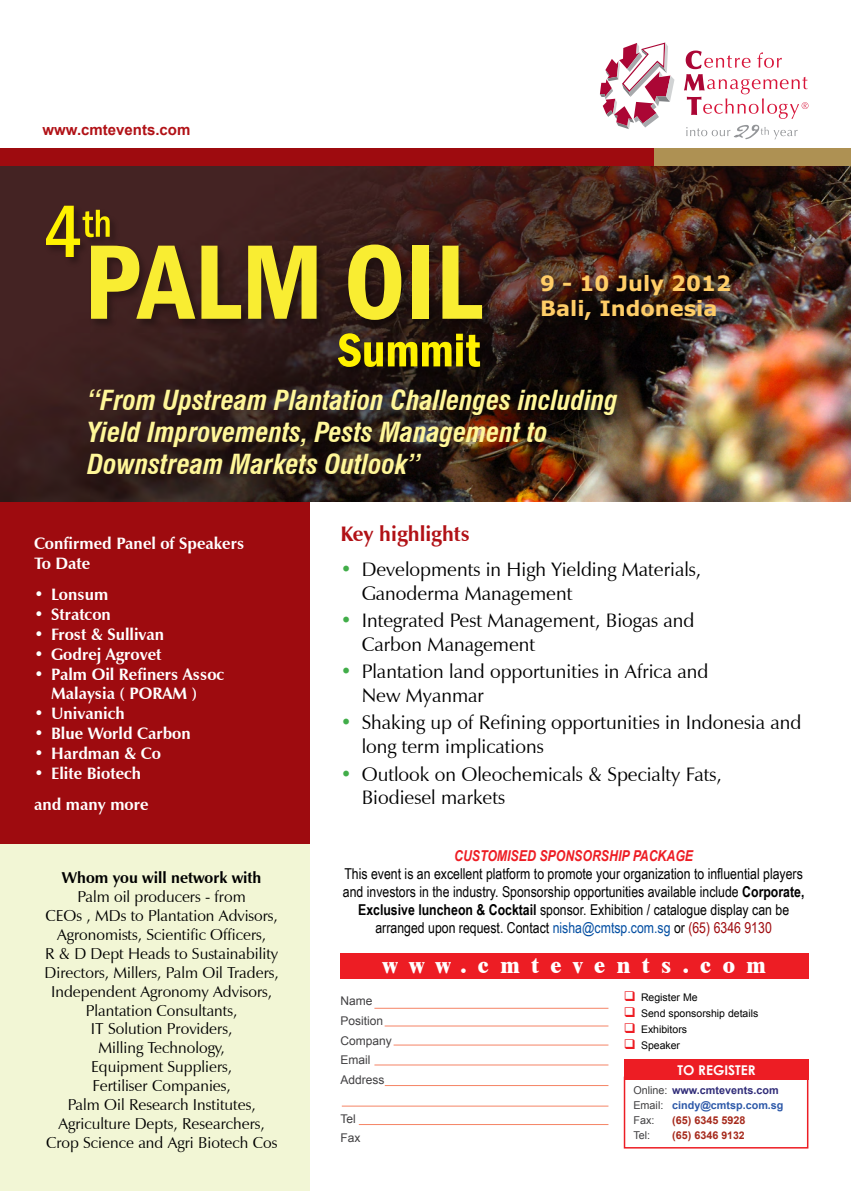
<style>
.page{position:relative;width:851px;height:1191px;background:#fff}
.page>*{position:absolute;margin:0;border:0;box-sizing:border-box;transform-origin:0 0}
.t1{font:italic 700 condensed 27px/32.4px "Swiss 721 BT";color:#fff799}
.t2{font:800 22.5px "Dutch 801 BT";letter-spacing:.51em;color:#fff}
.t3{font:700 21px/25.2px "Verdana";color:#ffcd67}
.t4{font:700 21px "Zapf Humanist 601 BT";color:#b11116}
.t5{font:19.5px/23.4px "Zapf Humanist 601 BT";color:#000}
.t6{font:700 16.5px/19.8px "Zapf Humanist 601 BT";color:#fff}
.t7{font:15.75px/18.9px "Zapf Humanist 601 BT";color:#000;text-align:center}
.t8{font:700 15.75px "Zapf Humanist 601 BT";color:#000}
.t9{font:15px/18px "Arial Narrow";color:#000;text-align:center}
.t10{font:italic 700 15px "Arial Narrow";color:#ed1d24}
.t11{font:700 15px "Arial";color:#b11116}
.t12{font:700 13.5px "Century Gothic";color:#fff}
.t13{font:12px/19.5px "Arial";color:#414042}
.t14{font:700 10.8px/15px "Arial";color:#2d59a9}
.t15{font:700 10.8px "Arial";color:#a62a1c}
.t16{font:10.8px "Arial";color:#414042}
.t17{font:10.5px "Arial";color:#000}
.s1{color:#41ad49}
.s2{font-weight:700}
.s3{color:#034ea2}
.s4{color:#9e0b0f}
.s5{color:#ed1d24}
.s6{font-weight:400;color:#414042}
.s7{color:#312d79}
.s8{font-size:10.5px}
</style>
<div class="page">
<div style="left:0;top:833px;width:310px;height:358px;background:#f2f6d5"></div>
<div style="left:0;top:491px;width:310px;height:353px;background:#9e0b0f"></div>
<img style="left:0;top:166px;width:850px;height:336px">
<div style="left:0;top:149px;width:654px;height:17px;background:#9e0b0f"></div>
<div style="left:654px;top:149px;width:196px;height:17px;background:#ae9153"></div>
<div style="left:623px;top:1076px;width:185px;height:72px;border:2px solid #ed1d24"></div>
<div style="left:623px;top:1059px;width:185px;height:20px;background:#ed1d24"></div>
<hr style="left:374px;top:1008px;width:234px;height:1px;background:#f58465">
<hr style="left:384px;top:1025px;width:224px;height:1px;background:#f58465">
<hr style="left:393px;top:1044px;width:215px;height:1px;background:#f58465">
<hr style="left:374px;top:1064px;width:234px;height:1px;background:#f58465">
<hr style="left:385px;top:1085px;width:223px;height:1px;background:#f58465">
<hr style="left:342px;top:1105px;width:266px;height:1px;background:#f58465">
<div style="left:340px;top:953px;width:468px;height:26px;background:#ed1d24"></div>
<hr style="left:359px;top:1124px;width:249px;height:1px;background:#f58465">
<svg style="left:600px;top:43px;width:74px;height:86px"></svg>
<svg style="left:684px;top:51px;width:124px;height:68px"></svg>
<svg style="left:686px;top:125px;width:111px;height:14px"></svg>
<img style="left:87px;top:241px;width:407px;height:91px">
<svg style="left:201px;top:246px;width:40px;height:73px;background:#9b8828"></svg>
<svg style="left:248px;top:246px;width:68px;height:73px;background:#c0b22b"></svg>
<svg style="left:348px;top:244px;width:53px;height:76px;background:#aa9b26"></svg>
<div style="left:412px;top:246px;width:16px;height:73px;background:#f9ed32"></div>
<svg style="left:442px;top:246px;width:40px;height:73px;background:#958221"></svg>
<img style="left:43px;top:202px;width:79px;height:67px">
<svg style="left:46px;top:206px;width:149px;height:113px;background:#7c6323"></svg>
<img style="left:334px;top:330px;width:158px;height:49px">
<svg style="left:338px;top:333px;width:142px;height:34px;background:#8a7e09"></svg>
<p class="t11" style="left:43px;top:120px;width:149px">www.cmtevents.com</p>
<h3 class="t3" style="left:540px;top:270px;width:192px">9 - 10 July 2012<br>Bali, Indonesia</h3>
<h1 class="t1" style="left:87px;top:383px;width:532px">“From Upstream Plantation Challenges including<br>Yield Improvements, Pests Management to<br>Downstream Markets Outlook”</h1>
<p class="t6" style="left:34px;top:533px;width:212px">Confirmed Panel of Speakers<br>To Date</p>
<p class="t6" style="left:34px;top:585px;width:76px">• Lonsum</p>
<p class="t6" style="left:34px;top:604px;width:78px">• Stratcon</p>
<p class="t6" style="left:34px;top:624px;width:132px">• Frost &amp; Sullivan</p>
<p class="t6" style="left:34px;top:644px;width:129px">• Godrej Agrovet</p>
<p class="t6" style="left:51px;top:664px;width:175px;text-indent:-17px">• Palm Oil Refiners Assoc<br>Malaysia ( PORAM )</p>
<p class="t6" style="left:34px;top:703px;width:92px">• Univanich</p>
<p class="t6" style="left:34px;top:723px;width:158px">• Blue World Carbon</p>
<p class="t6" style="left:34px;top:743px;width:128px">• Hardman &amp; Co</p>
<p class="t6" style="left:34px;top:757px;width:116px;line-height:31.8px">• Elite Biotech and many more</p>
<p class="t8" style="left:62px;top:868px;width:201px">Whom you will network with</p>
<p class="t7" style="left:45px;top:887px;width:236px">Palm oil producers - from<br>CEOs , MDs to Plantation Advisors,<br>Agronomists, Scientific Officers,<br>R &amp; D Dept Heads to Sustainability<br>Directors, Millers, Palm Oil Traders,<br>Independent Agronomy Advisors,<br>Plantation Consultants,<br>IT Solution Providers,<br>Milling Technology,<br>Equipment Suppliers,<br>Fertiliser Companies,<br>Palm Oil Research Institutes,<br>Agriculture Depts, Researchers,<br>Crop Science and Agri Biotech Cos</p>
<h3 class="t4" style="left:340px;top:520px;width:131px">Key highlights</h3>
<p class="t5" style="left:361px;top:558px;width:341px;text-indent:-21px"><span class="s1">•</span> Developments in High Yielding Materials,<br>Ganoderma Management</p>
<p class="t5" style="left:361px;top:609px;width:334px;text-indent:-21px"><span class="s1">•</span> Integrated Pest Management, Biogas and<br>Carbon Management</p>
<p class="t5" style="left:361px;top:660px;width:348px;text-indent:-21px"><span class="s1">•</span> Plantation land opportunities in Africa and<br>New Myanmar</p>
<p class="t5" style="left:361px;top:711px;width:441px;text-indent:-21px"><span class="s1">•</span> Shaking up of Refining opportunities in Indonesia and long term implications</p>
<p class="t5" style="left:361px;top:762px;width:361px;text-indent:-21px"><span class="s1">•</span> Outlook on Oleochemicals &amp; Specialty Fats,<br>Biodiesel markets</p>
<p class="t10" style="left:454px;top:844px;width:240px">CUSTOMISED SPONSORSHIP PACKAGE</p>
<p class="t9" style="left:343px;top:863px;width:463px">This event is an excellent platform to promote your organization to influential players and investors in the industry. Sponsorship opportunities available include <span class="s2">Corporate, Exclusive luncheon &amp; Cocktail</span> sponsor. Exhibition / catalogue display can be arranged upon request. Contact <span class="s3">nisha@cmtsp.com.sg</span> or <span class="s4">(65) 6346 9130</span></p>
<h2 class="t2" style="left:383px;top:950px;width:384px">www.cmtevents.com</h2>
<p class="t13" style="left:340px;top:991px;width:53px">Name<br>Position<br>Company<br>Email<br>Address</p>
<p class="t13" style="left:340px;top:1108px;width:22px">Tel<br>Fax</p>
<p class="t17" style="left:624px;top:990px;width:75px"><span class="s5">❑</span> Register Me</p>
<p class="t17" style="left:624px;top:1006px;width:136px"><span class="s5">❑</span> Send sponsorship details</p>
<p class="t17" style="left:624px;top:1022px;width:65px"><span class="s5">❑</span> Exhibitors</p>
<p class="t17" style="left:624px;top:1038px;width:58px"><span class="s5">❑</span> Speaker</p>
<p class="t14" style="left:633px;top:1082px;width:152px"><span class="s6">Online:</span> <span class="s7">www.cmtevents.com<br></span><span class="s6">Email:</span> cindy@cmtsp.com.sg<br><span class="s6">Fax:</span></p>
<p class="t12" style="left:677px;top:1059px;width:80px">TO REGISTER</p>
<p class="t15" style="left:672px;top:1112px;width:75px">(65) 6345 5928</p>
<p class="t16" style="left:633px;top:1128px;width:18px">Tel:</p>
<p class="t15" style="left:672px;top:1128px;width:74px">(65) 6346 <span class="s8">9132</span></p>
</div>
